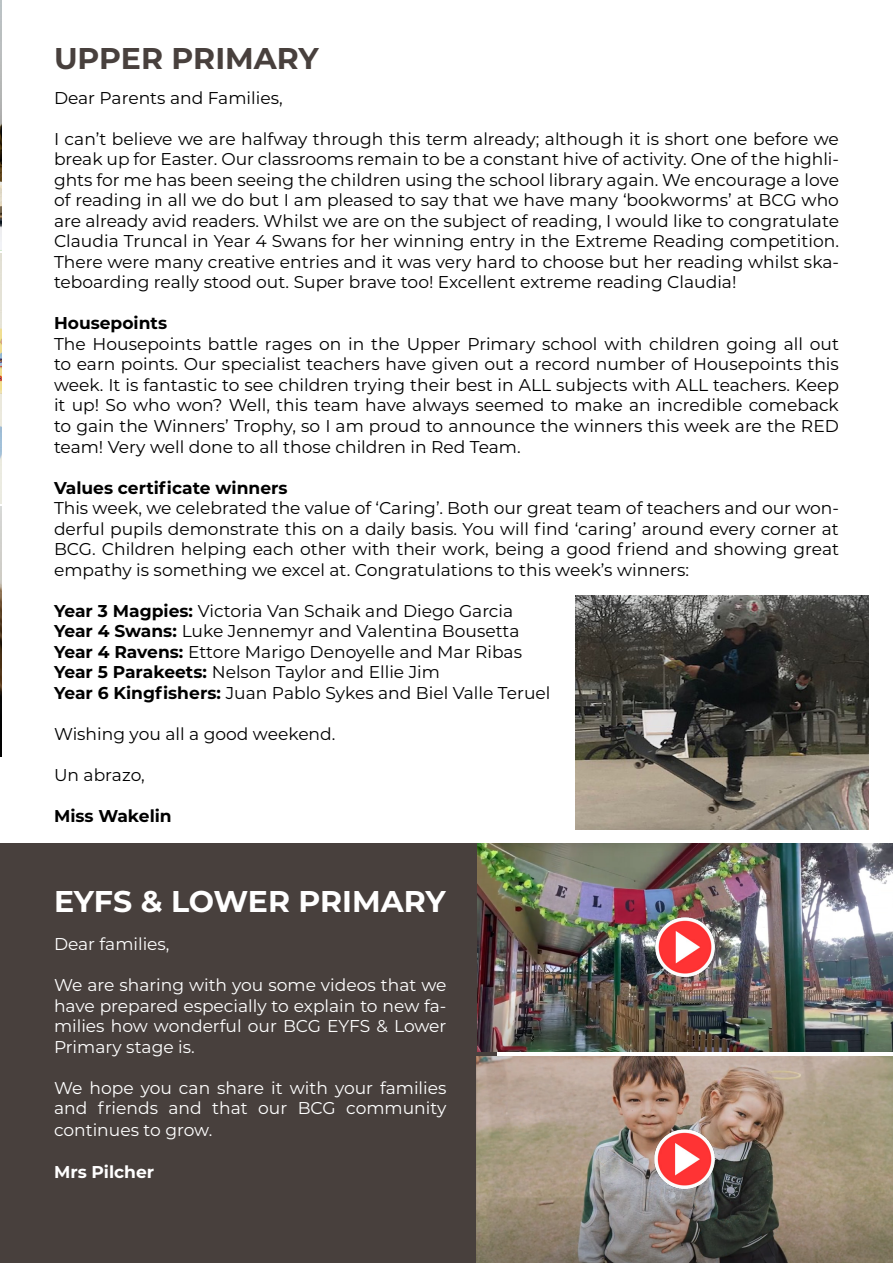
<style>
.page{position:relative;width:893px;height:1263px;background:#fff}
.page>*{position:absolute;margin:0;border:0;box-sizing:border-box;transform-origin:0 0}
.t1{font:700 30px "Montserrat";letter-spacing:-.005em;color:#fff}
.t2{font:700 30px "Montserrat";color:#48403d}
.t3{font:17.1px/20.5px "Montserrat";color:#000;text-align:justify}
.t4{font:17.1px/20.5px "Montserrat";color:#fff;text-align:justify}
.t5{font:700 17.1px "Montserrat";color:#000}
.t6{font:700 17.1px "Montserrat";color:#fff}
.s1{font-weight:700}
</style>
<div class="page">
<img style="left:0;top:1px;width:1px;height:250px">
<img style="left:0;top:254px;width:1px;height:250px">
<img style="left:0;top:507px;width:1px;height:250px">
<div style="left:0;top:843px;width:496px;height:420px;background:#48403d"></div>
<img style="left:476px;top:1056px;width:417px;height:207px">
<img style="left:654px;top:1128px;width:61px;height:62px">
<img style="left:478px;top:843px;width:415px;height:208px">
<img style="left:654px;top:917px;width:61px;height:61px">
<img style="left:575px;top:595px;width:294px;height:234px">
<h1 class="t2" style="left:54px;top:37px;width:266px">UPPER PRIMARY</h1>
<p class="t3" style="left:54px;top:87px;width:230px">Dear Parents and Families,</p>
<p class="t3" style="left:54px;top:128px;width:786px">I can’t believe we are halfway through this term already; although it is short one before we break up for Easter. Our classrooms remain to be a constant hive of activity. One of the highli&shy;ghts for me has been seeing the children using the school library again. We encourage a love of reading in all we do but I am pleased to say that we have many ‘bookworms’ at BCG who are already avid readers. Whilst we are on the subject of reading, I would like to congratulate Claudia Truncal in Year 4 Swans for her winning entry in the Extreme Reading competition.<br>There were many creative entries and it was very hard to choose but her reading whilst ska&shy;teboarding really stood out. Super brave too! Excellent extreme reading Claudia!</p>
<p class="t5" style="left:54px;top:311px;width:115px">Housepoints</p>
<p class="t3" style="left:54px;top:333px;width:787px">The Housepoints battle rages on in the Upper Primary school with children going all out to earn points. Our specialist teachers have given out a record number of Housepoints this week. It is fantastic to see children trying their best in ALL subjects with ALL teachers. Keep it up! So who won? Well, this team have always seemed to make an incredible comeback to gain the Winners’ Trophy, so I am proud to announce the winners this week are the RED team! Very well done to all those children in Red Team.</p>
<p class="t5" style="left:54px;top:475px;width:235px">Values certificate winners</p>
<p class="t3" style="left:54px;top:497px;width:786px">This week, we celebrated the value of ‘Caring’. Both our great team of teachers and our won&shy;derful pupils demonstrate this on a daily basis. You will find ‘caring’ around every corner at BCG. Children helping each other with their work, being a good friend and showing great empathy is something we excel at. Congratulations to this week’s winners:</p>
<p class="t3" style="left:54px;top:600px;width:498px;text-align:left"><span class="s1">Year 3 Magpies:</span> Victoria Van Schaik and Diego Garcia <span class="s1">Year 4 Swans:</span> Luke Jennemyr and Valentina Bousetta <span class="s1">Year 4 Ravens:</span> Ettore Marigo Denoyelle and Mar Ribas <span class="s1">Year 5 Parakeets:</span> Nelson Taylor and Ellie Jim<br><span class="s1">Year 6 Kingfishers:</span> Juan Pablo Sykes and Biel Valle Teruel</p>
<p class="t3" style="left:54px;top:723px;width:283px">Wishing you all a good weekend.</p>
<p class="t3" style="left:54px;top:764px;width:92px">Un abrazo,</p>
<p class="t5" style="left:54px;top:803px;width:119px">Miss Wakelin</p>
<h1 class="t1" style="left:54px;top:880px;width:393px">EYFS &amp; LOWER PRIMARY</h1>
<p class="t4" style="left:54px;top:933px;width:117px">Dear families,</p>
<p class="t4" style="left:54px;top:974px;width:394px">We are sharing with you some videos that we have prepared especially to explain to new fa&shy;milies how wonderful our BCG EYFS &amp; Lower Primary stage is.</p>
<p class="t4" style="left:54px;top:1076px;width:394px;line-height:21px">We hope you can share it with your families and friends and that our BCG community continues to grow.</p>
<p class="t6" style="left:54px;top:1159px;width:102px">Mrs Pilcher</p>
</div>
